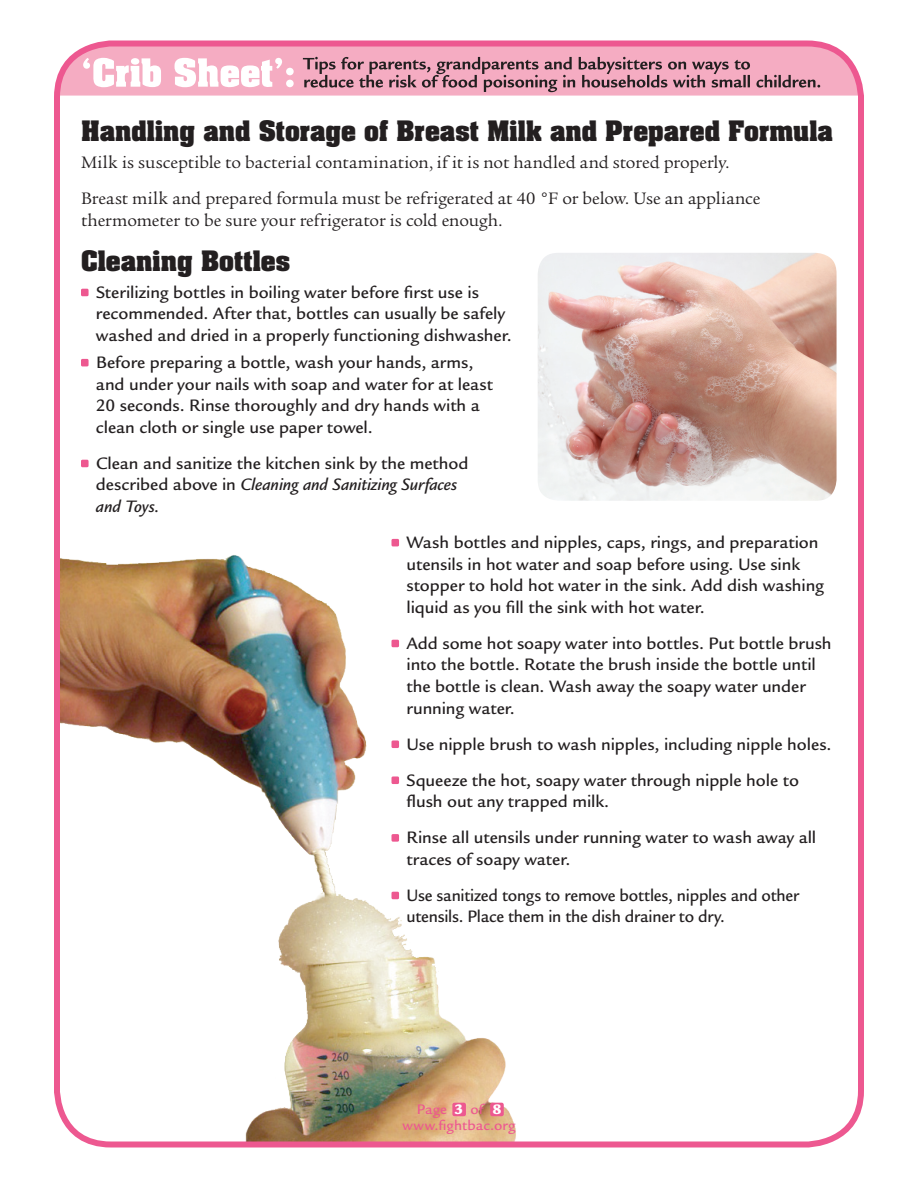
<style>
.page{position:relative;width:918px;height:1188px;background:#fff}
.page>*{position:absolute;margin:0;border:0;box-sizing:border-box;transform-origin:0 0}
.t1{font:700 24px "Aachen";color:#231f20}
.t2{font:500 18px/21.6px "Legacy Sans";color:#231f20}
.t3{font:18px/21.6px "Legacy Serif";letter-spacing:-.005em;color:#231f20}
.t4{font:500 18px/21.6px "Legacy Sans";color:#231f20;scale:.95 1}
.t5{font:italic 500 18px "Legacy Sans";letter-spacing:-.005em;color:#231f20}
.t6{font:500 15px "Legacy Sans";letter-spacing:.005em;color:#ed5890}
.s1{font-style:normal}
.s2{font-weight:900;color:#fff}
</style>
<div class="page">
<svg style="left:57px;top:47px;width:800px;height:49px;background:#dfa4b6"></svg>
<img style="left:61px;top:538px;width:455px;height:603px">
<img style="left:538px;top:253px;width:298px;height:247px">
<div style="left:513px;top:228px;width:348px;height:297px;border:24px solid #fff;border-radius:33px"></div>
<div style="left:81px;top:289px;width:8px;height:7px;background:#ed5890;border-radius:2px"></div>
<div style="left:81px;top:359px;width:8px;height:7px;background:#ed5890;border-radius:2px"></div>
<div style="left:81px;top:460px;width:8px;height:7px;background:#ed5890;border-radius:2px"></div>
<div style="left:392px;top:539px;width:7px;height:7px;background:#ed5890;border-radius:2px"></div>
<div style="left:392px;top:640px;width:7px;height:7px;background:#ed5890;border-radius:2px"></div>
<div style="left:392px;top:740px;width:7px;height:8px;background:#ed5890;border-radius:2px"></div>
<div style="left:392px;top:776px;width:7px;height:8px;background:#ed5890;border-radius:2px"></div>
<div style="left:392px;top:834px;width:7px;height:8px;background:#ed5890;border-radius:2px"></div>
<div style="left:392px;top:892px;width:7px;height:7px;background:#ed5890;border-radius:2px"></div>
<div style="left:54px;top:40px;width:810px;height:1108px;border:6px solid #ed5890;border-radius:54px"></div>
<div style="left:452px;top:1103px;width:14px;height:13px;background:#ed5890;border-radius:2px"></div>
<div style="left:490px;top:1103px;width:14px;height:13px;background:#ed5890;border-radius:2px"></div>
<p class="t1" style="left:81px;top:114px;width:753px">Handling and Storage of Breast Milk and Prepared Formula</p>
<p class="t3" style="left:81px;top:152px;width:650px">Milk is susceptible to bacterial contamination, if it is not handled and stored properly.</p>
<p class="t3" style="left:81px;top:188px;width:681px">Breast milk and prepared formula must be refrigerated at 40 °F or below. Use an appliance thermometer to be sure your refrigerator is cold enough.</p>
<p class="t1" style="left:81px;top:243px;width:211px">Cleaning Bottles</p>
<p class="t2" style="left:96px;top:281px;width:385px">Sterilizing bottles in boiling water before first use is</p>
<p class="t2" style="left:96px;top:303px;width:411px">recommended. After that, bottles can usually be safely</p>
<p class="t2" style="left:96px;top:325px;width:417px">washed and dried in a properly functioning dishwasher.</p>
<p class="t2" style="left:96px;top:352px;width:379px">Before preparing a bottle, wash your hands, arms,</p>
<p class="t2" style="left:96px;top:373px;width:398px">and under your nails with soap and water for at least</p>
<p class="t2" style="left:96px;top:395px;width:385px">20 seconds. Rinse thoroughly and dry hands with a</p>
<p class="t2" style="left:96px;top:416px;width:278px">clean cloth or single use paper towel.</p>
<p class="t2" style="left:96px;top:452px;width:374px">Clean and sanitize the kitchen sink by the method</p>
<p class="t5" style="left:96px;top:475px;width:363px"><span class="s1">described above in</span> Cleaning and Sanitizing Surfaces</p>
<p class="t5" style="left:96px;top:496px;width:65px">and Toys.</p>
<p class="t2" style="left:406px;top:532px;width:419px">Wash bottles and nipples, caps, rings, and preparation utensils in hot water and soap before using. Use sink stopper to hold hot water in the sink. Add dish washing liquid as you fill the sink with hot water.</p>
<p class="t2" style="left:406px;top:632px;width:427px">Add some hot soapy water into bottles. Put bottle brush into the bottle. Rotate the brush inside the bottle until</p>
<p class="t2" style="left:406px;top:676px;width:401px">the bottle is clean. Wash away the soapy water under running water.</p>
<p class="t2" style="left:407px;top:733px;width:427px">Use nipple brush to wash nipples, including nipple holes.</p>
<p class="t2" style="left:406px;top:769px;width:394px">Squeeze the hot, soapy water through nipple hole to flush out any trapped milk.</p>
<p class="t2" style="left:407px;top:827px;width:411px">Rinse all utensils under running water to wash away all</p>
<p class="t2" style="left:406px;top:848px;width:165px">traces of soapy water.</p>
<p class="t4" style="left:406px;top:884px;width:415px">Use sanitized tongs to remove bottles, nipples and other utensils. Place them in the dish drainer to dry.</p>
<p class="t6" style="left:417px;top:1100px;width:86px">Page <span class="s2">3</span> of <span class="s2">8</span></p>
<p class="t6" style="left:402px;top:1117px;width:115px">www.fightbac.org</p>
</div>
